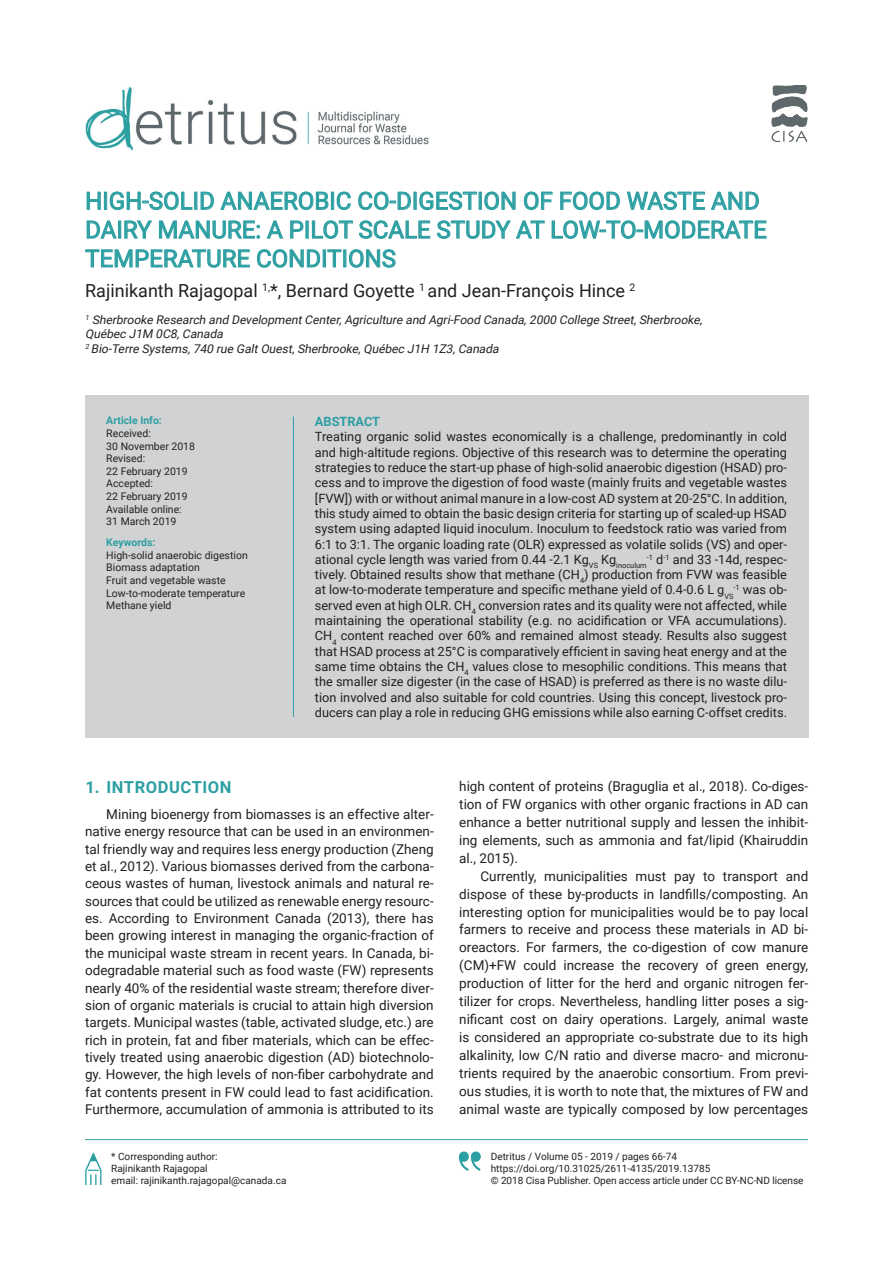
<style>
.page{position:relative;width:893px;height:1263px;background:#fff}
.page>*{position:absolute;margin:0;border:0;box-sizing:border-box;transform-origin:0 0}
.t1{font:24px/28.8px "Roboto";color:#2d9fa2}
.t2{font:18px "Roboto";color:#231f20}
.t3{font:700 16.5px "Roboto";letter-spacing:.035em;color:#2d9fa2}
.t4{font:13.5px/17.4px "Roboto";color:#231f20;text-align:justify}
.t5{font:12.75px/15.3px "Roboto";color:#231f20;text-align:justify}
.t6{font:700 12.75px "Roboto";color:#2d9fa2}
.t7{font:italic 12px/14.4px "Roboto";color:#231f20}
.t8{font:10.5px/12.6px "Roboto";color:#231f20}
.t9{font:700 10.5px "Roboto";color:#2d9fa2}
.t10{font:10.05px/12px "Roboto";color:#231f20}
</style>
<div class="page">
<img style="left:85px;top:87px;width:344px;height:64px">
<hr style="left:85px;top:1139px;width:723px;height:1px;background:#2d9fa2">
<img style="left:458px;top:1151px;width:23px;height:20px">
<img style="left:85px;top:1153px;width:17px;height:33px">
<img style="left:771px;top:85px;width:37px;height:57px">
<div style="left:85px;top:395px;width:723px;height:343px;background:#d1d2d4"></div>
<svg style="left:87px;top:192px;width:13px;height:17px"></svg>
<div style="left:104px;top:192px;width:3px;height:17px;border:1px solid #2d9fa2"></div>
<svg style="left:110px;top:192px;width:104px;height:18px"></svg>
<svg style="left:221px;top:192px;width:107px;height:18px"></svg>
<div style="left:331px;top:192px;width:3px;height:17px;border:1px solid #2d9fa2"></div>
<svg style="left:337px;top:192px;width:13px;height:18px"></svg>
<svg style="left:359px;top:192px;width:156px;height:18px"></svg>
<svg style="left:524px;top:192px;width:28px;height:18px"></svg>
<svg style="left:561px;top:192px;width:58px;height:18px"></svg>
<svg style="left:627px;top:192px;width:78px;height:18px"></svg>
<svg style="left:711px;top:192px;width:47px;height:18px"></svg>
<svg style="left:87px;top:221px;width:29px;height:17px"></svg>
<div style="left:118px;top:221px;width:3px;height:17px;border:1px solid #2d9fa2"></div>
<svg style="left:125px;top:221px;width:27px;height:17px"></svg>
<svg style="left:159px;top:221px;width:101px;height:17px"></svg>
<svg style="left:267px;top:221px;width:16px;height:17px"></svg>
<svg style="left:291px;top:221px;width:62px;height:18px"></svg>
<svg style="left:359px;top:221px;width:71px;height:18px"></svg>
<svg style="left:437px;top:221px;width:73px;height:18px"></svg>
<svg style="left:516px;top:221px;width:28px;height:17px"></svg>
<svg style="left:552px;top:221px;width:214px;height:18px"></svg>
<svg style="left:86px;top:250px;width:163px;height:17px"></svg>
<svg style="left:257px;top:249px;width:138px;height:18px"></svg>
<hr style="left:293px;top:417px;width:1px;height:300px;background:#2d9fa2">
<h1 class="t1" style="left:85px;top:186px;width:683px">HIGH-SOLID ANAEROBIC CO-DIGESTION OF FOOD WASTE AND<br>DAIRY MANURE: A PILOT SCALE STUDY AT LOW-TO-MODERATE<br>TEMPERATURE CONDITIONS</h1>
<h2 class="t2" style="left:85px;top:278px;width:552px">Rajinikanth Rajagopal <sup>1,</sup>*, Bernard Goyette <sup>1</sup> and Jean-François Hince <sup>2</sup></h2>
<p class="t7" style="left:85px;top:312px;width:621px"><sup>1</sup> Sherbrooke Research and DevelopmentCenter,Agriculture and Agri-Food Canada,2000 College Street,Sherbrooke,<br>Québec J1M 0C8,Canada<br><sup>2</sup> Bio-Terre Systems,740 rue GaltOuest,Sherbrooke,Québec J1H 1Z3,Canada</p>
<p class="t9" style="left:106px;top:413px;width:57px">Article Info:</p>
<p class="t8" style="left:106px;top:427px;width:90px">Received:<br>30 November 2018<br>Revised:<br>22 February 2019<br>Accepted:<br>22 February 2019<br>Available online:<br>31 March 2019</p>
<p class="t9" style="left:106px;top:535px;width:51px">Keywords:</p>
<p class="t8" style="left:106px;top:548px;width:143px">High-solid anaerobic digestion<br>Biomass adaptation<br>Fruit and vegetable waste<br>Low-to-moderate temperature<br>Methane yield</p>
<p class="t6" style="left:315px;top:413px;width:67px">ABSTRACT</p>
<p class="t5" style="left:315px;top:429px;width:474px">Treating organic solid wastes economically is a challenge, predominantly in cold and high-altitude regions. Objective of this research was to determine the operating strategies to reduce the start-up phase of high-solid anaerobic digestion (HSAD) pro&shy;cess and to improve the digestion of food waste (mainly fruits and vegetable wastes [FVW]) with or without animal manure in a low-cost AD system at 20-25°C. In addition, this study aimed to obtain the basic design criteria for starting up of scaled-up HSAD system using adapted liquid inoculum. Inoculum to feedstock ratio was varied from 6:1 to 3:1. The organic loading rate (OLR) expressed as volatile solids (VS) and oper&shy;ational cycle length was varied from 0.44 -2.1 Kg<sub>VS</sub> Kg<sub>inoculum</sub><sup>-1</sup> d<sup>-1</sup> and 33 -14d, respec&shy;tively. Obtained results show that methane (CH<sub>4</sub>) production from FVW was feasible at low-to-moderate temperature and specific methane yield of 0.4-0.6 L g<sub>VS</sub><sup>-1</sup> was ob&shy;served even at high OLR. CH<sub>4</sub> conversion rates and its quality were not affected, while maintaining the operational stability (e.g. no acidification or VFA accumulations).<br>CH<sub>4</sub> content reached over 60% and remained almost steady. Results also suggest that HSAD process at 25°C is comparatively efficient in saving heat energy and at the same time obtains the CH<sub>4</sub> values close to mesophilic conditions. This means that the smaller size digester (in the case of HSAD) is preferred as there is no waste dilu&shy;tion involved and also suitable for cold countries. Using this concept, livestock pro&shy;ducers can play a role in reducing GHG emissions while also earning C-offset credits.</p>
<p class="t3" style="left:85px;top:776px;width:148px">1. INTRODUCTION</p>
<p class="t4" style="left:85px;top:805px;width:350px;text-indent:21px">Mining bioenergy from biomasses is an effective alter&shy;native energy resource that can be used in an environmen&shy;tal friendly way and requires less energy production (Zheng et al., 2012). Various biomasses derived from the carbona&shy;ceous wastes of human, livestock animals and natural re&shy;sources that could be utilized as renewable energy resourc&shy;es. According to Environment Canada (2013), there has been growing interest in managing the organic-fraction of the municipal waste stream in recent years. In Canada, bi&shy;odegradable material such as food waste (FW) represents nearly 40% of the residential waste stream; therefore diver&shy;sion of organic materials is crucial to attain high diversion targets. Municipal wastes (table, activated sludge, etc.) are rich in protein, fat and fiber materials, which can be effec&shy;tively treated using anaerobic digestion (AD) biotechnolo&shy;gy. However, the high levels of non-fiber carbohydrate and fat contents present in FW could lead to fast acidification.<br>Furthermore, accumulation of ammonia is attributed to its</p>
<p class="t4" style="left:459px;top:776px;width:351px;line-height:18px">high content of proteins (Braguglia et al., 2018). Co-diges&shy;tion of FW organics with other organic fractions in AD can enhance a better nutritional supply and lessen the inhibit&shy;ing elements, such as ammonia and fat/lipid (Khairuddin al., 2015).</p>
<p class="t4" style="left:459px;top:866px;width:351px;line-height:18px;text-indent:21px">Currently, municipalities must pay to transport and dispose of these by-products in landfills/composting. An interesting option for municipalities would be to pay local farmers to receive and process these materials in AD bi&shy;oreactors. For farmers, the co-digestion of cow manure (CM)+FW could increase the recovery of green energy, production of litter for the herd and organic nitrogen fer&shy;tilizer for crops. Nevertheless, handling litter poses a sig&shy;nificant cost on dairy operations. Largely, animal waste is considered an appropriate co-substrate due to its high alkalinity, low C/N ratio and diverse macro- and micronu&shy;trients required by the anaerobic consortium. From previ&shy;ous studies, it is worth to note that, the mixtures of FW and animal waste are typically composed by low percentages</p>
<p class="t10" style="left:111px;top:1150px;width:177px">* Corresponding author:<br>Rajinikanth Rajagopal<br>email: rajinikanth.rajagopal@canada.ca</p>
<p class="t10" style="left:491px;top:1150px;width:314px">Detritus / Volume 05 - 2019 / pages 66-74 https://doi.org/10.31025/2611-4135/2019.13785<br>© 2018 Cisa Publisher. Open access article under CC BY-NC-ND license</p>
</div>
